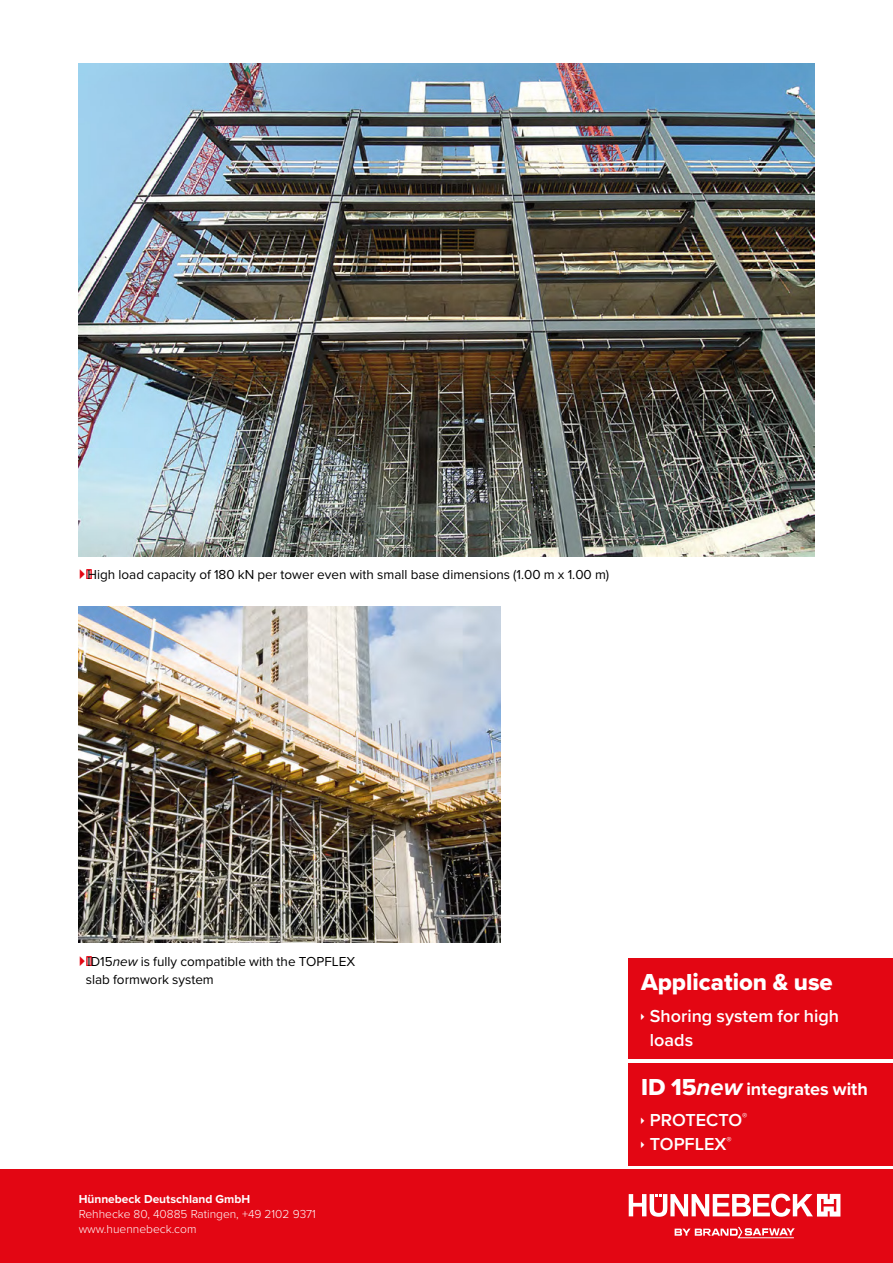
<style>
.page{position:relative;width:893px;height:1263px;background:#fff}
.page>*{position:absolute;margin:0;border:0;box-sizing:border-box;transform-origin:0 0}
.t1{font:24px "Proxima Nova Extrabld";color:#fff}
.t2{font:600 18px/24px "Proxima Nova";color:#fff}
.t3{font:700 18px/31.5px "Proxima Nova";color:#fff}
.t4{font:13.5px/18px "Proxima Nova";color:#000}
.t5{font:300 12px/15px "Proxima Nova";color:#fff}
.t6{font:700 12px "Proxima Nova";color:#fff}
.s1{font-style:italic}
.s2{font-family:"Proxima Nova Extrabld";font-weight:400;font-size:24px}
.s3{font-style:italic;font-size:24px}
.s4{font-weight:600}
</style>
<div class="page">
<div style="left:0;top:1169px;width:893px;height:94px;background:#e30613"></div>
<svg style="left:629px;top:1194px;width:211px;height:23px"></svg>
<svg style="left:675px;top:1227px;width:120px;height:11px"></svg>
<img style="left:79px;top:64px;width:735px;height:492px">
<img style="left:79px;top:606px;width:422px;height:336px">
<div style="left:628px;top:1063px;width:265px;height:102px;background:#e30613"></div>
<div style="left:628px;top:959px;width:265px;height:100px;background:#e30613"></div>
<p class="t4" style="left:88px;top:565px;width:523px">High load capacity of 180 kN per tower even with small base dimensions (1.00 m x 1.00 m)</p>
<p class="t4" style="left:86px;top:952px;width:271px">ID15<span class="s1">new</span> is fully compatible with the TOPFLEX slab formwork system</p>
<p class="t6" style="left:79px;top:1190px;width:173px">Hünnebeck Deutschland GmbH</p>
<p class="t5" style="left:79px;top:1206px;width:239px">Rehhecke 80, 40885 Ratingen, +49 2102 9371 www.huennebeck.com</p>
<h1 class="t1" style="left:641px;top:964px;width:193px">Application &amp; use</h1>
<h2 class="t2" style="left:650px;top:1003px;width:191px">Shoring system for high loads</h2>
<h2 class="t3" style="left:650px;top:1073px;width:219px;text-indent:-9px"><span class="s2">ID 15</span><span class="s3">new</span> integrates with<br><span class="s4">PROTECTO</span><sup>®</sup></h2>
<h2 class="t2" style="left:650px;top:1132px;width:83px">TOPFLEX<sup>®</sup></h2>
</div>
